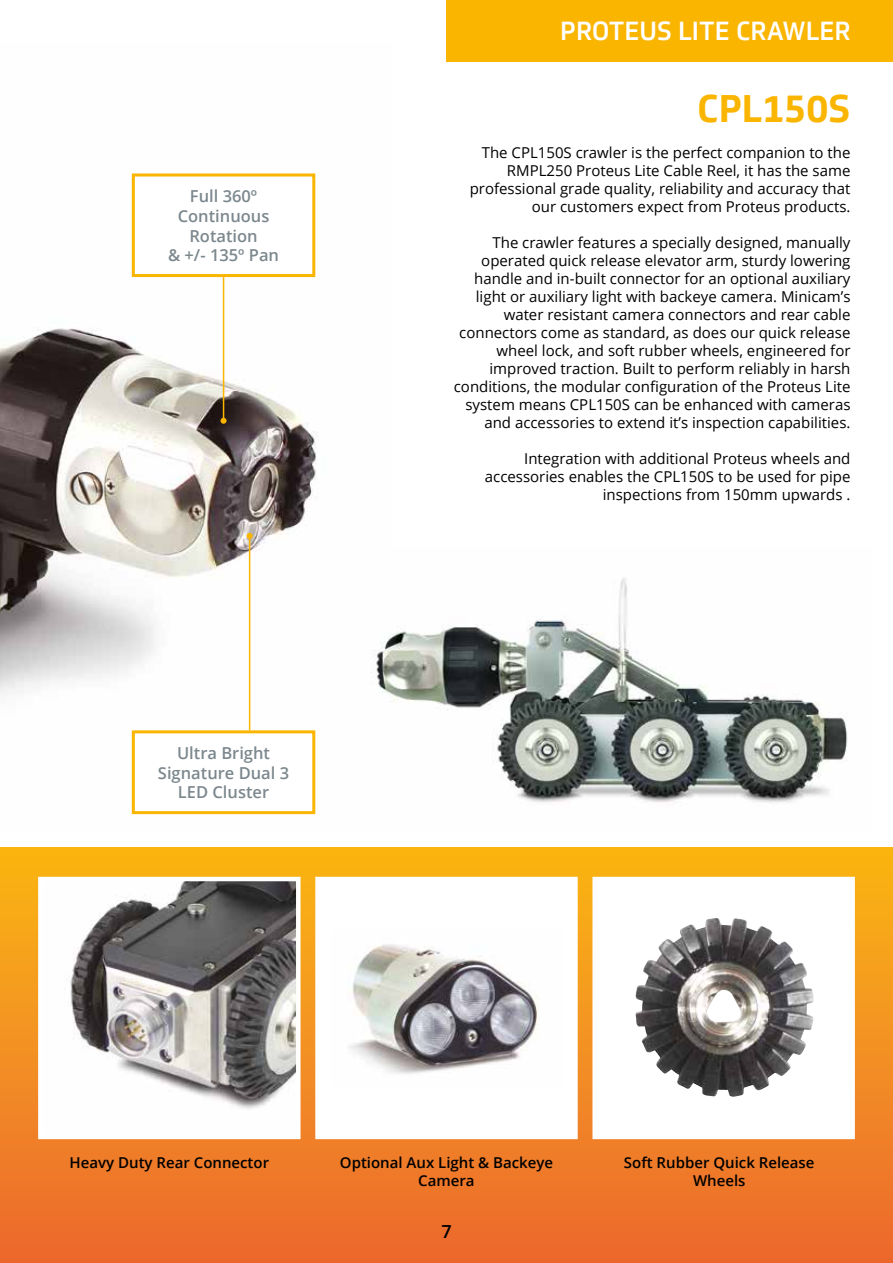
<style>
.page{position:relative;width:893px;height:1263px;background:#fff}
.page>*{position:absolute;margin:0;border:0;box-sizing:border-box;transform-origin:0 0}
.t1{font:700 37.5px "Soleto";color:#fab500}
.t2{font:500 25.5px "Soleto";color:#fff}
.t3{font:600 18px "Open Sans";color:#000}
.t4{font:600 16.5px/19.8px "Open Sans";color:#7c888e;text-align:center}
.t5{font:15px/18px "Open Sans";color:#000;text-align:right}
.t6{font:600 15px/18px "Open Sans";color:#000;text-align:center}
</style>
<div class="page">
<div style="left:0;top:847px;width:893px;height:416px;background:linear-gradient(to bottom,#fab713,#ec6830)"></div>
<img style="left:43px;top:882px;width:253px;height:252px">
<div style="left:38px;top:877px;width:263px;height:262px;border:4px solid #fff"></div>
<div style="left:595px;top:879px;width:258px;height:258px;background:#fff"></div>
<img style="left:635px;top:918px;width:179px;height:179px">
<div style="left:592px;top:877px;width:263px;height:262px;border:4px solid #fff"></div>
<div style="left:318px;top:879px;width:257px;height:258px;background:#fff"></div>
<img style="left:348px;top:944px;width:190px;height:130px">
<div style="left:315px;top:877px;width:263px;height:262px;border:4px solid #fff"></div>
<img style="left:0;top:279px;width:317px;height:450px">
<img style="left:371px;top:578px;width:477px;height:226px">
<div style="left:446px;top:0;width:447px;height:62px;background:#fab500"></div>
<hr style="left:223px;top:277px;width:1px;height:144px;background:#fab500">
<svg style="left:221px;top:418px;width:6px;height:6px"></svg>
<hr style="left:249px;top:536px;width:1px;height:194px;background:#fab500">
<svg style="left:247px;top:533px;width:6px;height:6px"></svg>
<svg style="left:131px;top:173px;width:185px;height:106px"></svg>
<svg style="left:131px;top:729px;width:185px;height:86px"></svg>
<p class="t4" style="left:168px;top:186px;width:112px">Full 360º<br>Continuous<br>Rotation<br>&amp; +/- 135º Pan</p>
<p class="t4" style="left:158px;top:742px;width:133px">Ultra Bright<br>Signature Dual 3<br>LED Cluster</p>
<h2 class="t2" style="left:560px;top:15px;width:292px">PROTEUS LITE CRAWLER</h2>
<h1 class="t1" style="left:697px;top:85px;width:155px">CPL150S</h1>
<p class="t5" style="left:470px;top:144px;width:382px">The CPL150S crawler is the perfect companion to the RMPL250 Proteus Lite Cable Reel, it has the same professional grade quality, reliability and accuracy that our customers expect from Proteus products.</p>
<p class="t5" style="left:454px;top:234px;width:398px">The crawler features a specially designed, manually operated quick release elevator arm, sturdy lowering handle and in-built connector for an optional auxiliary light or auxiliary light with backeye camera. Minicam’s water resistant camera connectors and rear cable connectors come as standard, as does our quick release wheel lock, and soft rubber wheels, engineered for improved traction. Built to perform reliably in harsh conditions, the modular configuration of the Proteus Lite system means CPL150S can be enhanced with cameras and accessories to extend it’s inspection capabilities.</p>
<p class="t5" style="left:485px;top:450px;width:367px">Integration with additional Proteus wheels and accessories enables the CPL150S to be used for pipe inspections from 150mm upwards .</p>
<p class="t6" style="left:70px;top:1154px;width:201px">Heavy Duty Rear Connector</p>
<p class="t6" style="left:340px;top:1154px;width:215px">Optional Aux Light &amp; Backeye<br>Camera</p>
<p class="t6" style="left:624px;top:1154px;width:192px">Soft Rubber Quick Release<br>Wheels</p>
<p class="t3" style="left:441px;top:1219px;width:12px">7</p>
</div>
